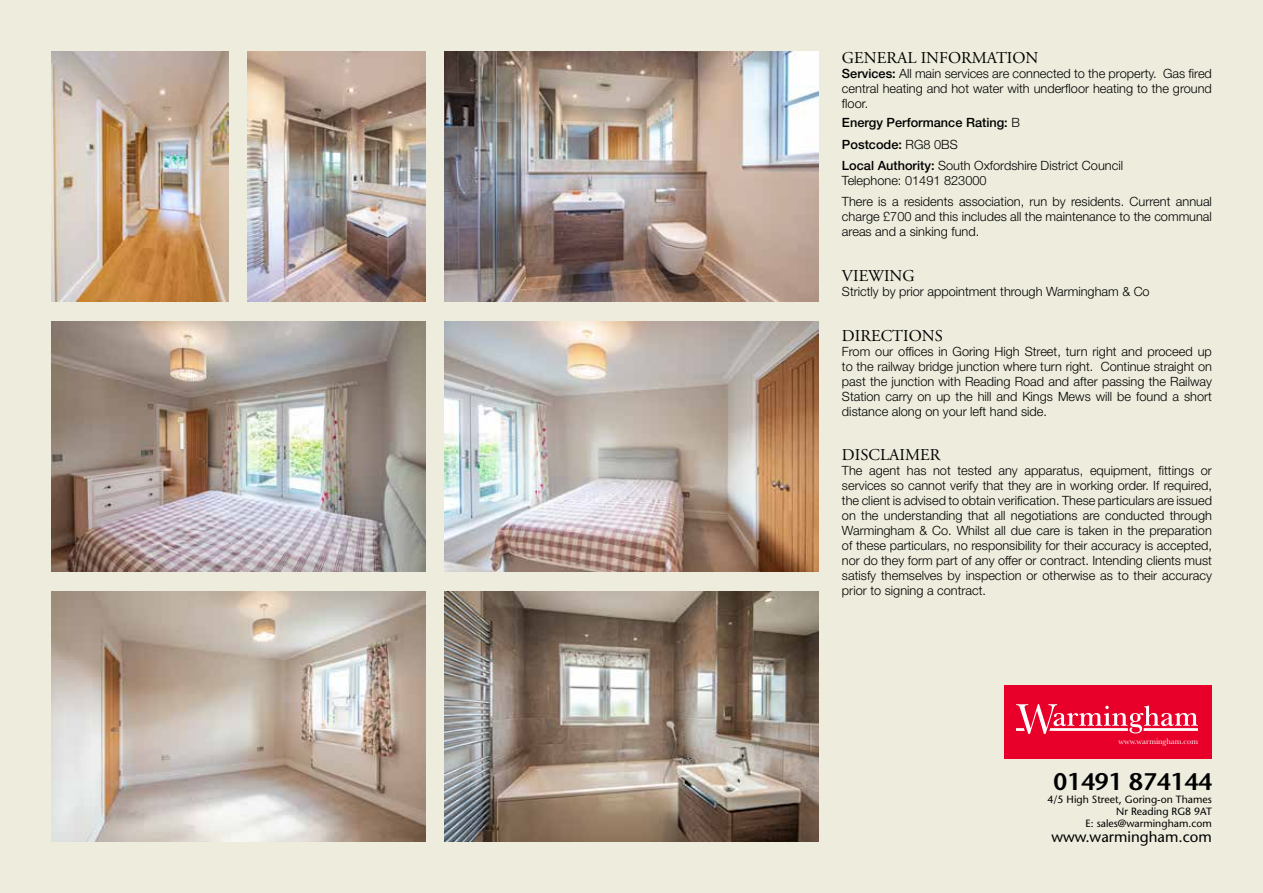
<style>
.page{position:relative;width:1263px;height:893px;background:#edecdd}
.page>*{position:absolute;margin:0;border:0;box-sizing:border-box;transform-origin:0 0}
.t1{font:600 24px "Stone Sans";color:#000}
.t2{font:16.5px "Adobe Garamond Pro";color:#000}
.t3{font:15px "Stone Sans";color:#000}
.t4{font:300 12.75px/15px "Helvetica Neue LT Std";color:#000;text-align:justify}
.t5{font:500 12.75px/21.5px "Helvetica Neue LT Std";color:#000}
.t6{font:10.5px/12px "Stone Sans";color:#000;text-align:right}
.t7{font:8.4px "Baskerville";color:#fff}
.s1{font-weight:500}
.s2{font-weight:300}
</style>
<div class="page">
<div style="left:1005px;top:685px;width:207px;height:74px;background:#e8002a"></div>
<svg style="left:1016px;top:704px;width:182px;height:30px"></svg>
<img style="left:444px;top:321px;width:375px;height:251px">
<img style="left:444px;top:51px;width:375px;height:251px">
<img style="left:51px;top:591px;width:374px;height:251px">
<img style="left:51px;top:51px;width:178px;height:251px">
<img style="left:444px;top:591px;width:375px;height:251px">
<img style="left:248px;top:51px;width:177px;height:251px">
<img style="left:51px;top:321px;width:374px;height:251px">
<p class="t2" style="left:842px;top:48px;width:198px">GENERAL INFORMATION</p>
<p class="t4" style="left:842px;top:66px;width:371px"><span class="s1">Services:</span> All main services are connected to the property. Gas fired central heating and hot water with underfloor heating to the ground floor.</p>
<p class="t5" style="left:842px;top:112px;width:283px">Energy Performance Rating: <span class="s2">B<br></span>Postcode: <span class="s2">RG8 0BS<br></span>Local Authority: <span class="s2">South Oxfordshire District Council</span></p>
<p class="t4" style="left:842px;top:170px;width:371px;line-height:21px">Telephone: 01491 823000<br>There is a residents association, run by residents. Current annual</p>
<p class="t4" style="left:842px;top:209px;width:371px">charge £700 and this includes all the maintenance to the communal areas and a sinking fund.</p>
<p class="t2" style="left:842px;top:266px;width:74px">VIEWING</p>
<p class="t4" style="left:842px;top:283px;width:309px">Strictly by prior appointment through Warmingham &amp; Co</p>
<p class="t2" style="left:842px;top:325px;width:102px">DIRECTIONS</p>
<p class="t4" style="left:842px;top:343px;width:371px">From our offices in Goring High Street, turn right and proceed up to the railway bridge junction where turn right. Continue straight on past the junction with Reading Road and after passing the Railway Station carry on up the hill and Kings Mews will be found a short distance along on your left hand side.</p>
<p class="t2" style="left:842px;top:445px;width:100px">DISCLAIMER</p>
<p class="t4" style="left:842px;top:463px;width:371px">The agent has not tested any apparatus, equipment, fittings or services so cannot verify that they are in working order. If required, the client is advised to obtain verification. These particulars are issued on the understanding that all negotiations are conducted through Warmingham &amp; Co. Whilst all due care is taken in the preparation of these particulars, no responsibility for their accuracy is accepted, nor do they form part of any offer or contract. Intending clients must satisfy themselves by inspection or otherwise as to their accuracy prior to signing a contract.</p>
<p class="t7" style="left:1118px;top:736px;width:81px">www.warmingham.com</p>
<h1 class="t1" style="left:1053px;top:767px;width:160px">01491 874144</h1>
<p class="t6" style="left:1047px;top:793px;width:166px">4/5 High Street, Goring-on Thames<br>Nr Reading RG8 9AT<br>E: sales@warmingham.com</p>
<p class="t3" style="left:1051px;top:828px;width:162px">www.warmingham.com</p>
</div>
